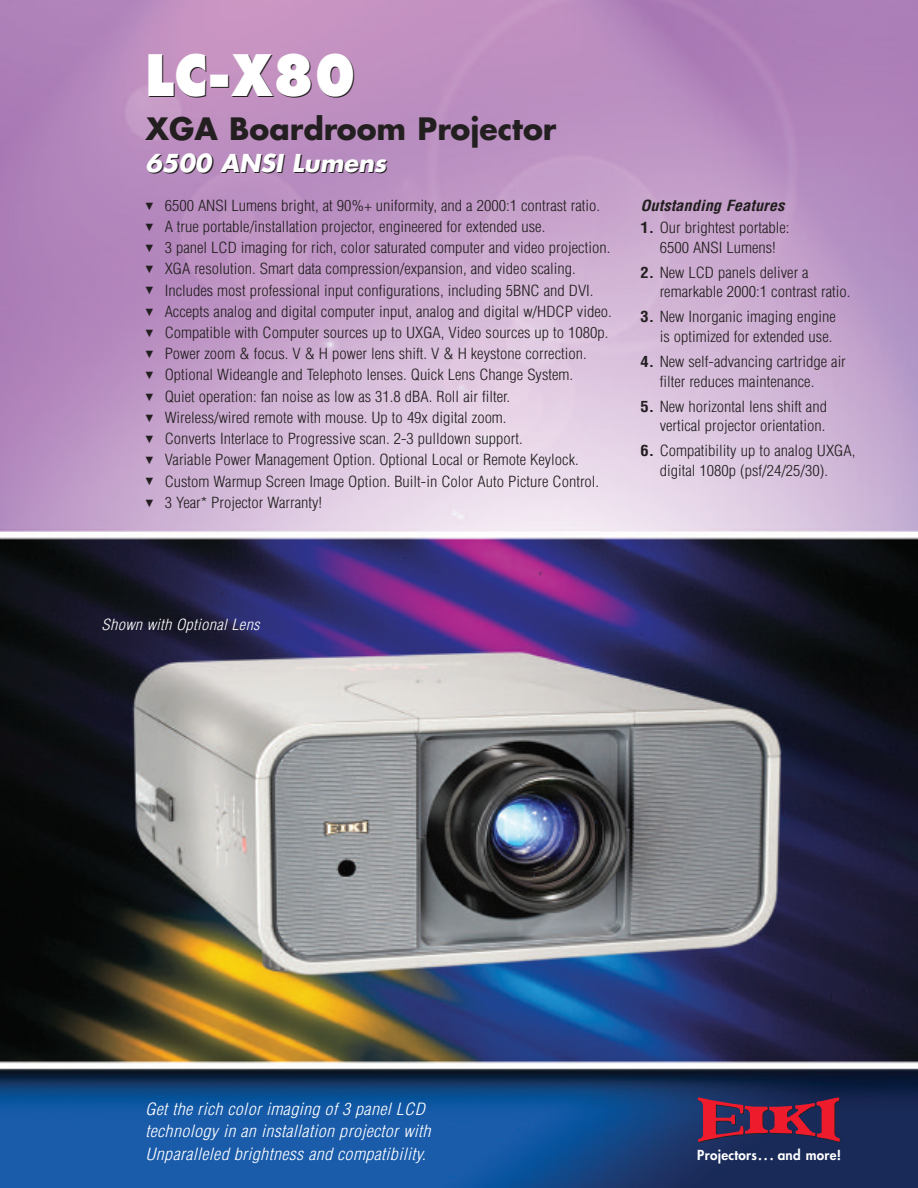
<style>
.page{position:relative;width:918px;height:1188px;background:#fff}
.page>*{position:absolute;margin:0;border:0;box-sizing:border-box;transform-origin:0 0}
.t1{font:60px "EIKIPPT Logo";color:#ee1b2d;scale:.9 1}
.t2{font:800 55.5px "Futura";color:#231f20;scale:.9 1}
.t3{font:700 30px "Futura";color:#231f20}
.t4{font:italic 700 24px "Futura";color:#231f20}
.t5{font:italic 300 condensed 16.5px/22.5px "Helvetica";letter-spacing:.02em;color:#fff;scale:1.1 1}
.t6{font:300 condensed 15px/19.5px "Helvetica";color:#231f20;text-align:center;scale:1.1 1}
.t7{font:italic 300 condensed 15px "Helvetica";letter-spacing:.02em;color:#fff;scale:1.1 1}
.t8{font:italic 700 condensed 15px "Helvetica";color:#231f20;scale:1.1 1}
.t9{font:800 13.5px "Futura";letter-spacing:.025em;color:#fff}
.s1{font-weight:700}
</style>
<div class="page">
<img style="left:0;top:0;width:918px;height:1188px">
<h2 class="t2" style="left:147px;top:52px;width:235px">LC-X80</h2>
<h3 class="t3" style="left:146px;top:115px;width:412px">XGA Boardroom Projector</h3>
<h3 class="t4" style="left:147px;top:153px;width:242px">6500 ANSI Lumens</h3>
<p class="t6" style="left:146px;top:196px;width:415px">▼ 6500 ANSI Lumens bright, at 90%+ uniformity, and a 2000:1 contrast ratio.</p>
<p class="t6" style="left:146px;top:217px;width:365px">▼ A true portable/installation projector, engineered for extended use.</p>
<p class="t6" style="left:146px;top:238px;width:424px">▼ 3 panel LCD imaging for rich, color saturated computer and video projection.</p>
<p class="t6" style="left:146px;top:259px;width:393px">▼ XGA resolution. Smart data compression/expansion, and video scaling.</p>
<p class="t6" style="left:146px;top:281px;width:409px">▼ Includes most professional input configurations, including 5BNC and DVI.</p>
<p class="t6" style="left:146px;top:302px;width:425px">▼ Accepts analog and digital computer input, analog and digital w/HDCP video.</p>
<p class="t6" style="left:146px;top:323px;width:422px">▼ Compatible with Computer sources up to UXGA, Video sources up to 1080p.</p>
<p class="t6" style="left:146px;top:344px;width:403px">▼ Power zoom &amp; focus. V &amp; H power lens shift. V &amp; H keystone correction.</p>
<p class="t6" style="left:146px;top:366px;width:390px">▼ Optional Wideangle and Telephoto lenses. Quick Lens Change System.</p>
<p class="t6" style="left:146px;top:387px;width:333px">▼ Quiet operation: fan noise as low as 31.8 dBA. Roll air filter.</p>
<p class="t6" style="left:146px;top:408px;width:330px">▼ Wireless/wired remote with mouse. Up to 49x digital zoom.</p>
<p class="t6" style="left:146px;top:429px;width:344px">▼ Converts Interlace to Progressive scan. 2-3 pulldown support.</p>
<p class="t6" style="left:146px;top:450px;width:395px">▼ Variable Power Management Option. Optional Local or Remote Keylock.</p>
<p class="t6" style="left:146px;top:472px;width:414px">▼ Custom Warmup Screen Image Option. Built-in Color Auto Picture Control.</p>
<p class="t6" style="left:146px;top:493px;width:162px">▼ 3 Year* Projector Warranty!</p>
<p class="t8" style="left:640px;top:197px;width:132px">Outstanding Features</p>
<p class="t6" style="left:640px;top:218px;width:137px"><span class="s1">1.</span> Our brightest portable:<br>6500 ANSI Lumens!</p>
<p class="t6" style="left:660px;top:263px;width:175px;text-align:left;text-indent:-19px"><span class="s1">2.</span> New LCD panels deliver a remarkable 2000:1 contrast ratio.</p>
<p class="t6" style="left:640px;top:308px;width:179px;text-align:right"><span class="s1">3.</span> New Inorganic imaging engine is optimized for extended use.</p>
<p class="t6" style="left:660px;top:352px;width:171px;text-align:left;text-indent:-19px"><span class="s1">4.</span> New self-advancing cartridge air filter reduces maintenance.</p>
<p class="t6" style="left:640px;top:397px;width:171px;text-align:right"><span class="s1">5.</span> New horizontal lens shift and vertical projector orientation.</p>
<p class="t6" style="left:640px;top:441px;width:197px"><span class="s1">6.</span> Compatibility up to analog UXGA, digital 1080p (psf/24/25/30).</p>
<p class="t7" style="left:102px;top:616px;width:145px">Shown with Optional Lens</p>
<p class="t5" style="left:146px;top:1098px;width:261px">Get the rich color imaging of 3 panel LCD technology in an installation projector with<br>Unparalleled brightness and compatibility.</p>
<h1 class="t1" style="left:697px;top:1097px;width:161px">2345</h1>
<p class="t9" style="left:697px;top:1148px;width:146px">Projectors... and more!</p>
</div>
